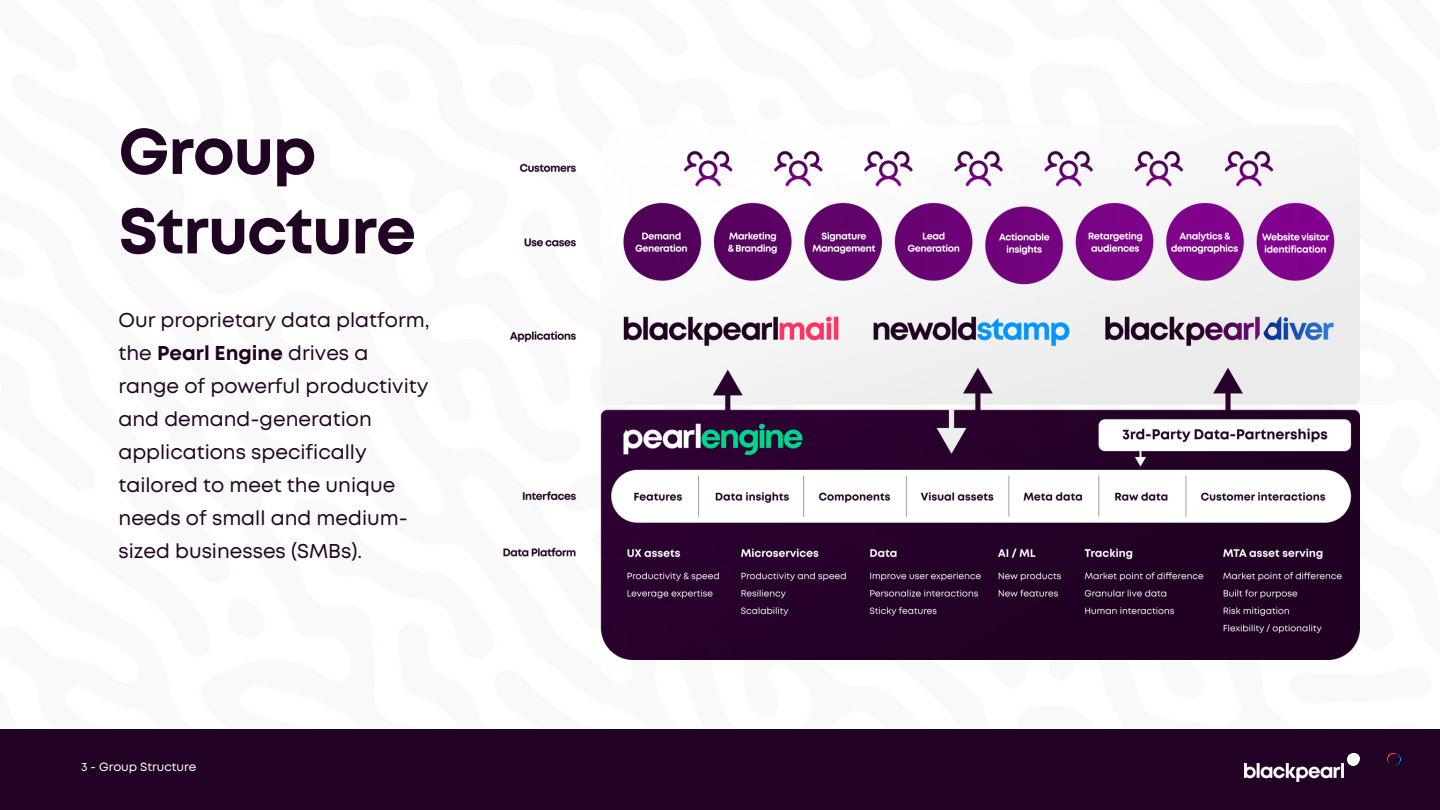
<style>
.page{position:relative;width:1440px;height:810px;background:#fff}
.page>*{position:absolute;margin:0;border:0;box-sizing:border-box;transform-origin:0 0}
.t1{font:700 64px/79.5px "Mont";letter-spacing:-.02em;color:#210323}
.t2{font:20px/33px "Mont";color:#210323}
.t3{font:12px "Mont";color:#fff}
.s1{font-weight:700}
</style>
<div class="page">
<div style="left:0;top:729px;width:1440px;height:81px;background:#210224"></div>
<img style="left:1245px;top:763px;width:98px;height:19px">
<svg style="left:1347px;top:754px;width:12px;height:11px"></svg>
<svg style="left:1387px;top:753px;width:13px;height:13px"></svg>
<img style="left:503px;top:148px;width:856px;height:512px">
<p class="t1" style="left:118px;top:117px;width:299px">Group<br>Structure</p>
<p class="t2" style="left:118px;top:305px;width:313px">Our proprietary data platform, the <span class="s1">Pearl Engine</span> drives a range of powerful productivity and demand-generation applications specifically tailored to meet the unique needs of small and medium&shy;sized businesses (SMBs).</p>
<p class="t3" style="left:81px;top:762px;width:117px">3 - Group Structure</p>
</div>
